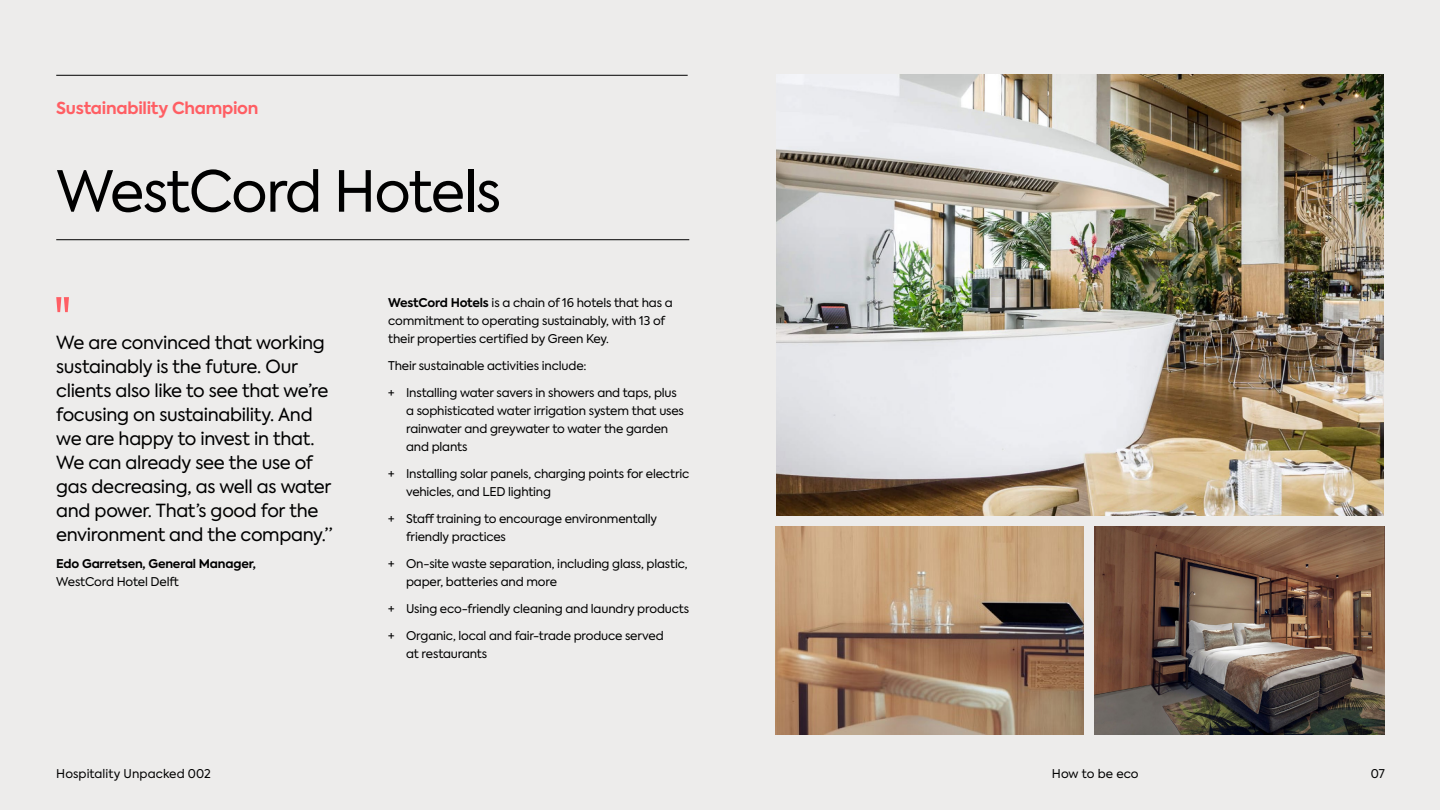
<style>
.page{position:relative;width:1440px;height:810px;background:#fff}
.page>*{position:absolute;margin:0;border:0;box-sizing:border-box;transform-origin:0 0}
.t1{font:56.25px "Axiforma";letter-spacing:-.025em;color:#000}
.t2{font:18px/24px "Axiforma";letter-spacing:-.02em;color:#000}
.t3{font:700 16.5px "Axiforma";letter-spacing:-.015em;color:#ff5e63}
.t4{font:12px/18px "Axiforma";letter-spacing:-.015em;color:#000}
.t5{font:12px "Axiforma";letter-spacing:.005em;color:#000}
.t6{font:700 12px "Axiforma";letter-spacing:-.01em;color:#000}
.s1{font-weight:700}
</style>
<div class="page">
<div style="left:0;top:0;width:1439px;height:810px;background:#edeceb"></div>
<svg style="left:56px;top:297px;width:13px;height:15px"></svg>
<hr style="left:56px;top:75px;width:632px;height:1px;background:#000">
<hr style="left:56px;top:240px;width:633px;height:1px;background:#000">
<img style="left:776px;top:75px;width:608px;height:440px">
<img style="left:1094px;top:526px;width:291px;height:208px">
<img style="left:775px;top:526px;width:309px;height:208px">
<h3 class="t3" style="left:56px;top:97px;width:204px">Sustainability Champion</h3>
<h1 class="t1" style="left:56px;top:155px;width:446px">WestCord Hotels</h1>
<p class="t2" style="left:56px;top:331px;width:278px">We are convinced that working sustainably is the future. Our clients also like to see that we’re focusing on sustainability. And we are happy to invest in that.<br>We can already see the use of gas decreasing, as well as water and power. That’s good for the environment and the company.”</p>
<p class="t6" style="left:56px;top:555px;width:201px">Edo Garretsen, General Manager,</p>
<p class="t4" style="left:56px;top:573px;width:124px">WestCord Hotel Delft</p>
<p class="t4" style="left:388px;top:294px;width:286px"><span class="s1">WestCord Hotels</span> is a chain of 16 hotels that has a commitment to operating sustainably, with 13 of their properties certified by Green Key.</p>
<p class="t4" style="left:388px;top:357px;width:200px">Their sustainable activities include:</p>
<p class="t4" style="left:406px;top:384px;width:279px;text-indent:-18px">+ Installing water savers in showers and taps, plus a sophisticated water irrigation system that uses rainwater and greywater to water the garden and plants</p>
<p class="t4" style="left:406px;top:465px;width:285px;text-indent:-18px">+ Installing solar panels, charging points for electric vehicles, and LED lighting</p>
<p class="t4" style="left:406px;top:510px;width:252px;text-indent:-18px">+ Staff training to encourage environmentally friendly practices</p>
<p class="t4" style="left:406px;top:555px;width:283px;text-indent:-18px">+ On-site waste separation, including glass, plastic, paper, batteries and more</p>
<p class="t4" style="left:388px;top:600px;width:303px">+ Using eco-friendly cleaning and laundry products</p>
<p class="t4" style="left:406px;top:627px;width:259px;text-indent:-18px">+ Organic, local and fair-trade produce served at restaurants</p>
<p class="t5" style="left:56px;top:766px;width:156px">Hospitality Unpacked 002</p>
<p class="t5" style="left:1052px;top:766px;width:88px">How to be eco</p>
<p class="t4" style="left:1371px;top:765px;width:15px">07</p>
</div>
